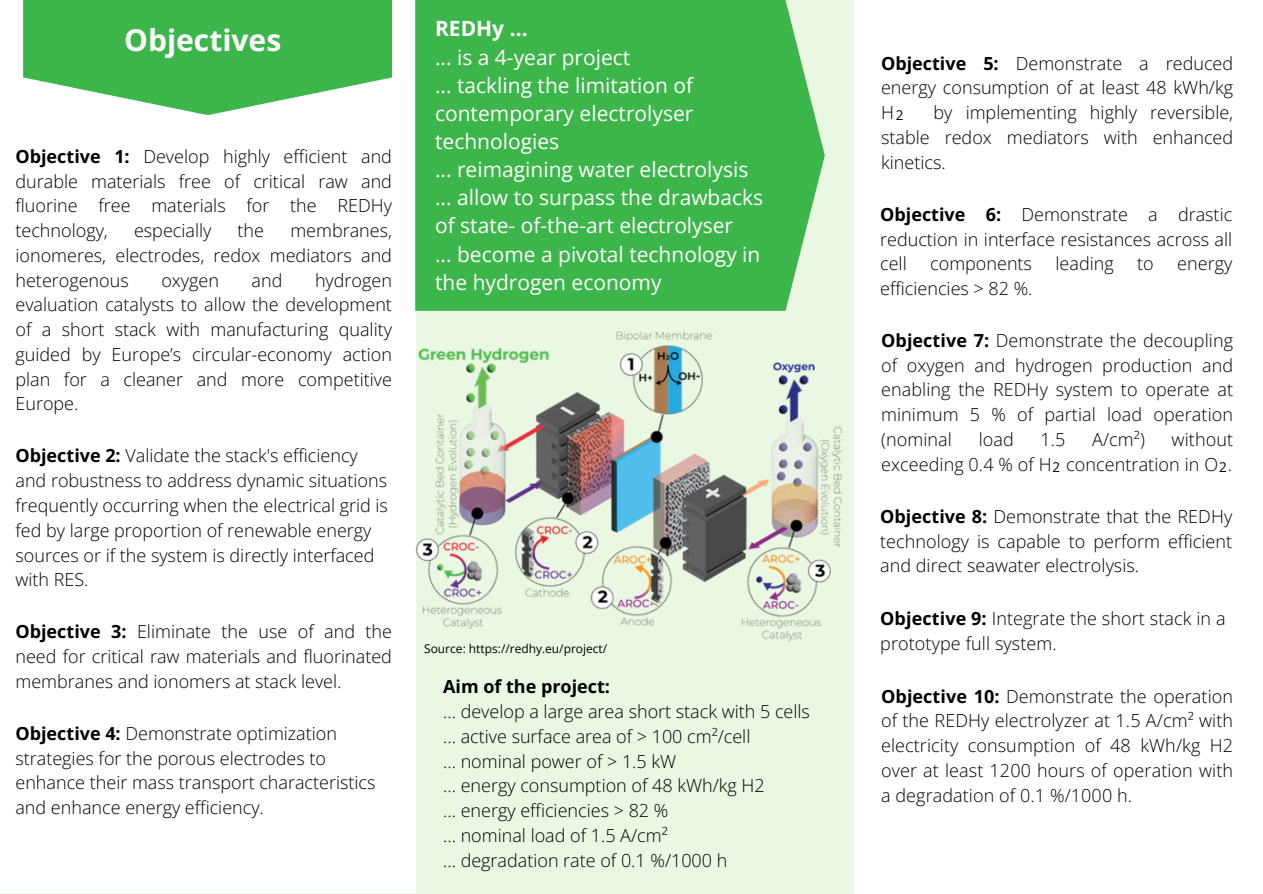
<style>
.page{position:relative;width:1263px;height:894px;background:#fff}
.page>*{position:absolute;margin:0;border:0;box-sizing:border-box;transform-origin:0 0}
.t1{font:700 30px "Open Sans";color:#fff}
.t2{font:21px/28.2px "Open Sans";color:#fff}
.t3{font:300 18px/24.8px "Open Sans";color:#000;text-align:justify}
.t4{font:13.5px "Open Sans";color:#000}
.t5{font:12px "Open Sans";color:#000}
.s1{font-weight:700}
</style>
<div class="page">
<div style="left:0;top:0;width:1263px;height:893px;background:#eaf7e3"></div>
<div style="left:0;top:0;width:415px;height:892px;background:#fff"></div>
<div style="left:854px;top:0;width:409px;height:893px;background:#fff"></div>
<svg style="left:23px;top:0;width:369px;height:115px"></svg>
<div style="left:415px;top:0;width:410px;height:311px;background:#3cb64a"></div>
<img style="left:416px;top:331px;width:426px;height:311px">
<h3 class="t1" style="left:124px;top:19px;width:158px">Objectives</h3>
<h3 class="t3" style="left:15px;top:143px;width:378px"><span class="s1">Objective 1:</span> Develop highly efficient and durable materials free of critical raw and fluorine free materials for the REDHy technology,</h3>
<h3 class="t3" style="left:15px;top:218px;width:378px;text-indent:275px">membranes, ionomeres, electrodes, redox mediators and heterogenous</h3>
<h3 class="t3" style="left:134px;top:218px;width:79px">especially</h3>
<h3 class="t3" style="left:238px;top:218px;width:28px">the</h3>
<h3 class="t3" style="left:15px;top:267px;width:378px;text-indent:300px">hydrogen evaluation catalysts to allow the development of a short stack with manufacturing quality guided by Europe’s circular-economy action plan for a cleaner and more competitive Europe.</h3>
<h3 class="t3" style="left:15px;top:443px;width:374px;text-align:left"><span class="s1">Objective 2:</span> Validate the stack's efficiency and robustness to address dynamic situations frequently occurring when the electrical grid is fed by large proportion of renewable energy sources or if the system is directly interfaced with RES.</h3>
<h3 class="t3" style="left:15px;top:618px;width:378px"><span class="s1">Objective 3:</span> Eliminate the use of and the need for critical raw materials and fluorinated membranes and ionomers at stack level.</h3>
<h2 class="t3" style="left:15px;top:720px;width:361px;text-align:left"><span class="s1">Objective 4:</span> Demonstrate optimization strategies for the porous electrodes to enhance their mass transport characteristics and enhance energy efficiency.</h2>
<h3 class="t3" style="left:161px;top:267px;width:59px">oxygen</h3>
<h3 class="t3" style="left:252px;top:267px;width:32px">and</h3>
<p class="t2" style="left:435px;top:14px;width:330px"><span class="s1">REDHy ...<br></span>... is a 4-year project<br>... tackling the limitation of contemporary electrolyser technologies<br>... reimagining water electrolysis ... allow to surpass the drawbacks of state- of-the-art electrolyser<br>... become a pivotal technology in the hydrogen economy</p>
<h3 class="t5" style="left:424px;top:639px;width:185px">Source: https://redhy.eu/project/</h3>
<p class="t3" style="left:443px;top:673px;width:368px;text-align:left"><span class="s1">Aim of the project:<br></span>... develop a large area short stack with 5 cells ... active surface area of &gt; 100 cm²/cell<br>... nominal power of &gt; 1.5 kW<br>... energy consumption of 48 kWh/kg H2<br>... energy efficiencies &gt; 82 %<br>... nominal load of 1.5 A/cm²</p>
<h3 class="t3" style="left:443px;top:847px;width:286px">... degradation rate of 0.1 %/1000 h</h3>
<p class="t3" style="left:881px;top:50px;width:354px"><span class="s1">Objective 5:</span> Demonstrate a reduced energy consumption of at least 48 kWh/kg H</p>
<p class="t3" style="left:881px;top:100px;width:354px;text-indent:52px">by implementing highly reversible, stable redox mediators with enhanced kinetics.</p>
<h3 class="t3" style="left:880px;top:201px;width:354px"><span class="s1">Objective 6:</span> Demonstrate a drastic reduction in interface resistances across all cell</h3>
<p class="t4" style="left:896px;top:105px;width:9px">2</p>
<h3 class="t3" style="left:930px;top:251px;width:103px">components</h3>
<h3 class="t3" style="left:1055px;top:251px;width:60px">leading</h3>
<h3 class="t3" style="left:1137px;top:251px;width:18px">to</h3>
<h3 class="t3" style="left:1177px;top:251px;width:56px">energy</h3>
<h3 class="t3" style="left:880px;top:276px;width:154px">efficiencies &gt; 82 %.</h3>
<p class="t3" style="left:881px;top:327px;width:353px"><span class="s1">Objective 7:</span> Demonstrate the decoupling of oxygen and hydrogen production and enabling the REDHy system to operate at minimum 5 % of partial load operation (nominal</p>
<p class="t3" style="left:979px;top:426px;width:37px">load</p>
<p class="t3" style="left:1040px;top:426px;width:27px">1.5</p>
<p class="t3" style="left:1092px;top:426px;width:54px">A/cm²)</p>
<p class="t3" style="left:881px;top:426px;width:353px;text-align:right">without<br>exceeding 0.4 % of H concentration in O .</p>
<h3 class="t3" style="left:880px;top:503px;width:354px"><span class="s1">Objective 8:</span> Demonstrate that the REDHy technology is capable to perform efficient and direct seawater electrolysis.</h3>
<h3 class="t3" style="left:880px;top:605px;width:347px"><span class="s1">Objective 9:</span> Integrate the short stack in a prototype full system.</h3>
<p class="t3" style="left:881px;top:683px;width:353px"><span class="s1">Objective 10:</span> Demonstrate the operation of the REDHy electrolyzer at 1.5 A/cm² with electricity consumption of 48 kWh/kg H2 over at least 1200 hours of operation with a degradation of 0.1 %/1000 h.</p>
<h3 class="t4" style="left:1052px;top:457px;width:9px">2</h3>
<h3 class="t4" style="left:1219px;top:457px;width:9px">2</h3>
</div>
